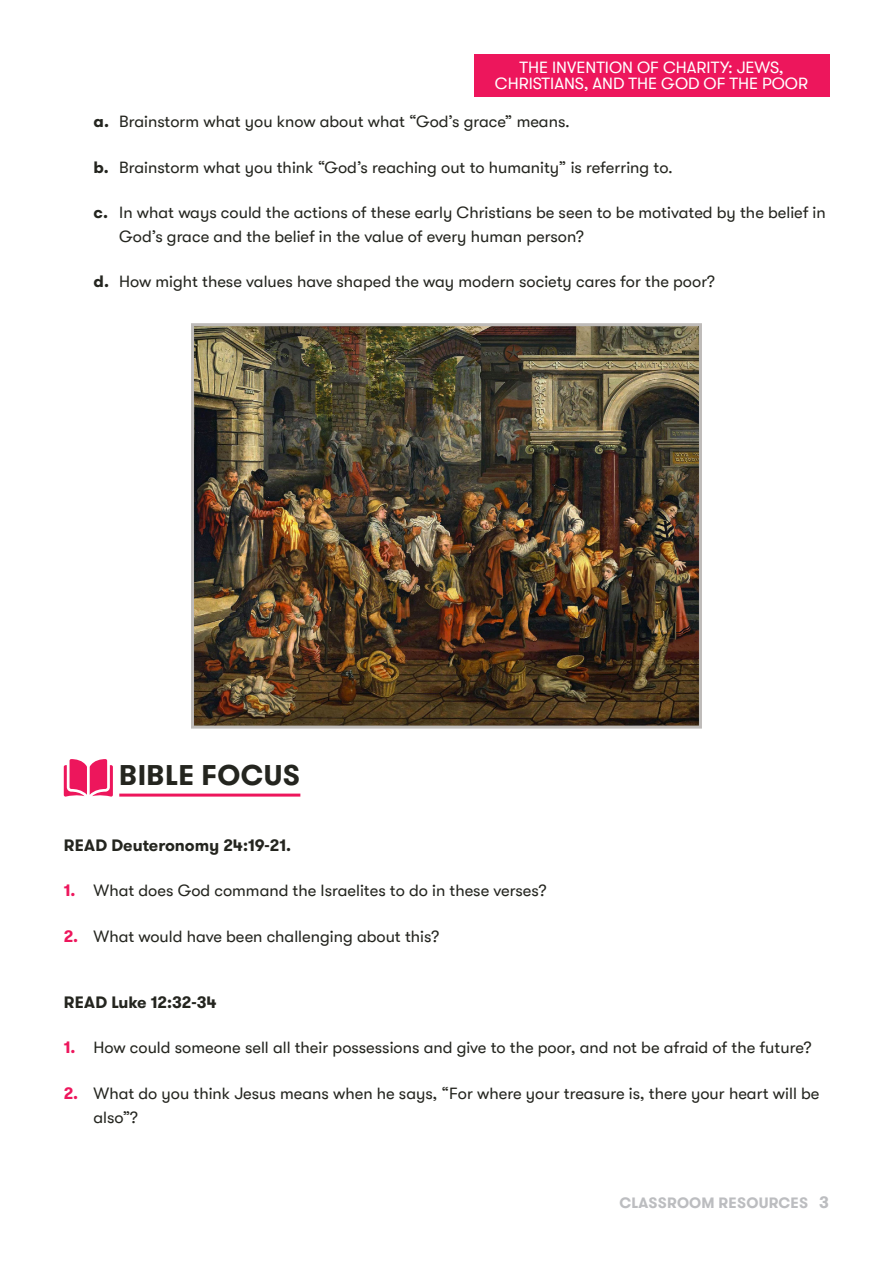
<style>
.page{position:relative;width:893px;height:1263px;background:#fff}
.page>*{position:absolute;margin:0;border:0;box-sizing:border-box;transform-origin:0 0}
.t1{font:700 28.5px "GT Walsheim";letter-spacing:.015em;color:#24251f}
.t2{font:16.5px/24px "GT Walsheim";color:#24251f}
.t3{font:16.5px/16.5px "GT Walsheim";color:#fff;text-align:center}
.t4{font:700 16.5px "GT Walsheim";color:#24251f}
.t5{font:700 15px "GT Walsheim";letter-spacing:.015em;color:#bcbdc0}
.s1{font-weight:700}
.s2{font-weight:700;color:#ed165c}
.s3{font-size:16.5px}
</style>
<div class="page">
<div style="left:474px;top:54px;width:355px;height:42px;background:#ed165c"></div>
<hr style="left:119px;top:793px;width:181px;height:3px;background:#ed165c">
<svg style="left:64px;top:759px;width:49px;height:38px"></svg>
<img style="left:195px;top:327px;width:503px;height:398px">
<div style="left:191px;top:323px;width:511px;height:406px;border:3px solid #bebbb9"></div>
<p class="t3" style="left:495px;top:59px;width:315px">THE INVENTION OF CHARITY: JEWS,<br>CHRISTIANS, AND THE GOD OF THE POOR</p>
<p class="t2" style="left:94px;top:110px;width:478px"><span class="s1">a.</span> Brainstorm what you know about what “God’s grace” means.</p>
<p class="t2" style="left:94px;top:155px;width:581px"><span class="s1">b.</span> Brainstorm what you think “God’s reaching out to humanity” is referring to.</p>
<p class="t2" style="left:119px;top:200px;width:708px;text-indent:-26px"><span class="s1">c.</span> In what ways could the actions of these early Christians be seen to be motivated by the belief in<br>God’s grace and the belief in the value of every human person?</p>
<p class="t2" style="left:94px;top:270px;width:623px"><span class="s1">d.</span> How might these values have shaped the way modern society cares for the poor?</p>
<p class="t1" style="left:119px;top:756px;width:182px">BIBLE FOCUS</p>
<p class="t4" style="left:64px;top:834px;width:229px">READ Deuteronomy 24:19-21.</p>
<p class="t2" style="left:64px;top:879px;width:484px"><span class="s2">1.</span> What does God command the Israelites to do in these verses?</p>
<p class="t2" style="left:64px;top:924px;width:377px"><span class="s2">2.</span> What would have been challenging about this?</p>
<p class="t4" style="left:64px;top:992px;width:154px">READ Luke 12:32-34</p>
<p class="t2" style="left:64px;top:1036px;width:749px"><span class="s2">1.</span> How could someone sell all their possessions and give to the poor, and not be afraid of the future?</p>
<p class="t2" style="left:94px;top:1081px;width:727px;text-indent:-30px"><span class="s2">2.</span> What do you think Jesus means when he says, “For where your treasure is, there your heart will be also”?</p>
<p class="t5" style="left:619px;top:1193px;width:211px">CLASSROOM RESOURCES <span class="s3">3</span></p>
</div>
